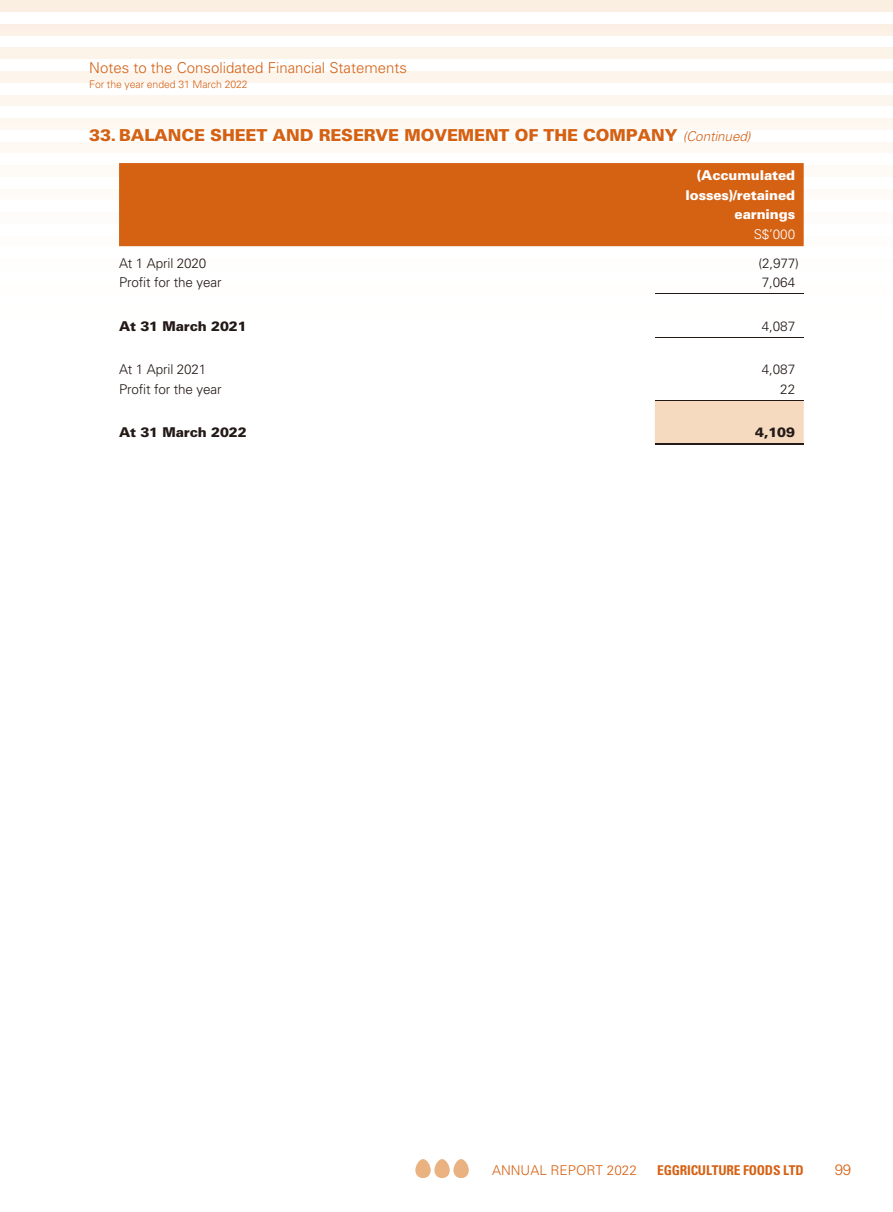
<style>
.page{position:relative;width:893px;height:1212px;background:#fff}
.page>*{position:absolute;margin:0;border:0;box-sizing:border-box;transform-origin:0 0}
.t1{font:900 16.5px "Univers LT Std";letter-spacing:-.01em;color:#d56113}
.t2{font:300 15px "Univers LT Std";color:#d56113}
.t3{font:300 13.5px "Univers LT Std";letter-spacing:-.01em;color:#231916}
.t4{font:900 13.5px/19.5px "Univers LT Std";letter-spacing:-.01em;color:#fff;text-align:right}
.t5{font:900 13.5px "Univers LT Std";letter-spacing:-.01em;color:#231916}
.t6{font:700 condensed 13.5px "Univers LT Std";letter-spacing:-.015em;color:#d56113}
.t7{font:300 13.5px "Univers LT Std";color:#d56113}
.t8{font:300 13.5px "Univers LT Std";color:#fff}
.t9{font:300 10.5px "Univers LT Std";letter-spacing:-.01em;color:#d56113}
.s1{font-weight:300;font-style:italic;font-size:13.5px}
</style>
<div class="page">
<div style="left:0;top:24px;width:893px;height:11px;background:#fcf0e5"></div>
<div style="left:0;top:48px;width:893px;height:11px;background:#fcf3e9"></div>
<div style="left:0;top:71px;width:893px;height:11px;background:#fdf4ec"></div>
<div style="left:0;top:95px;width:893px;height:11px;background:#fdf6ee"></div>
<div style="left:0;top:119px;width:893px;height:10px;background:#fef8f1"></div>
<div style="left:0;top:142px;width:893px;height:11px;background:#fef8f3"></div>
<div style="left:0;top:166px;width:893px;height:10px;background:#fefaf6"></div>
<div style="left:0;top:189px;width:893px;height:11px;background:#fefbf8"></div>
<div style="left:0;top:213px;width:893px;height:10px;background:#fefcfa"></div>
<div style="left:0;top:236px;width:893px;height:11px;background:#fefdfb"></div>
<div style="left:0;top:0;width:893px;height:11px;background:#fbefe3"></div>
<div style="left:415px;top:1159px;width:16px;height:19px;background:#eab280;border-radius:8px"></div>
<div style="left:434px;top:1159px;width:16px;height:19px;background:#eab280;border-radius:8px"></div>
<div style="left:453px;top:1159px;width:16px;height:19px;background:#eab280;border-radius:8px"></div>
<div style="left:119px;top:163px;width:685px;height:83px;background:#d56113"></div>
<div style="left:655px;top:401px;width:149px;height:42px;background:#f5dac0"></div>
<hr style="left:655px;top:293px;width:149px;height:1px;background:#231916">
<hr style="left:655px;top:337px;width:149px;height:1px;background:#231916">
<hr style="left:655px;top:400px;width:149px;height:1px;background:#231916">
<hr style="left:655px;top:443px;width:149px;height:1px;background:#231916">
<p class="t2" style="left:89px;top:60px;width:319px">Notes to the Consolidated Financial Statements</p>
<p class="t9" style="left:89px;top:79px;width:160px">For the year ended 31 March 2022</p>
<p class="t1" style="left:89px;top:128px;width:663px">33. BALANCE SHEET AND RESERVE MOVEMENT OF THE COMPANY <span class="s1">(Continued)</span></p>
<p class="t4" style="left:685px;top:166px;width:111px">(Accumulated losses)/retained earnings</p>
<p class="t8" style="left:754px;top:228px;width:43px">S$’000</p>
<p class="t3" style="left:119px;top:257px;width:89px">At 1 April 2020</p>
<p class="t3" style="left:758px;top:257px;width:42px">(2,977)</p>
<p class="t3" style="left:119px;top:276px;width:104px">Profit for the year</p>
<p class="t3" style="left:762px;top:276px;width:35px">7,064</p>
<p class="t5" style="left:119px;top:320px;width:129px">At 31 March 2021</p>
<p class="t3" style="left:762px;top:320px;width:35px">4,087</p>
<p class="t3" style="left:119px;top:363px;width:89px">At 1 April 2021</p>
<p class="t3" style="left:762px;top:363px;width:35px">4,087</p>
<p class="t3" style="left:119px;top:383px;width:104px">Profit for the year</p>
<p class="t3" style="left:780px;top:383px;width:16px">22</p>
<p class="t5" style="left:119px;top:426px;width:129px">At 31 March 2022</p>
<p class="t5" style="left:755px;top:426px;width:41px">4,109</p>
<p class="t7" style="left:492px;top:1164px;width:146px">ANNUAL REPORT 2022</p>
<p class="t6" style="left:657px;top:1164px;width:148px">EGGRICULTURE FOODS LTD</p>
<p class="t2" style="left:835px;top:1163px;width:18px">99</p>
</div>
